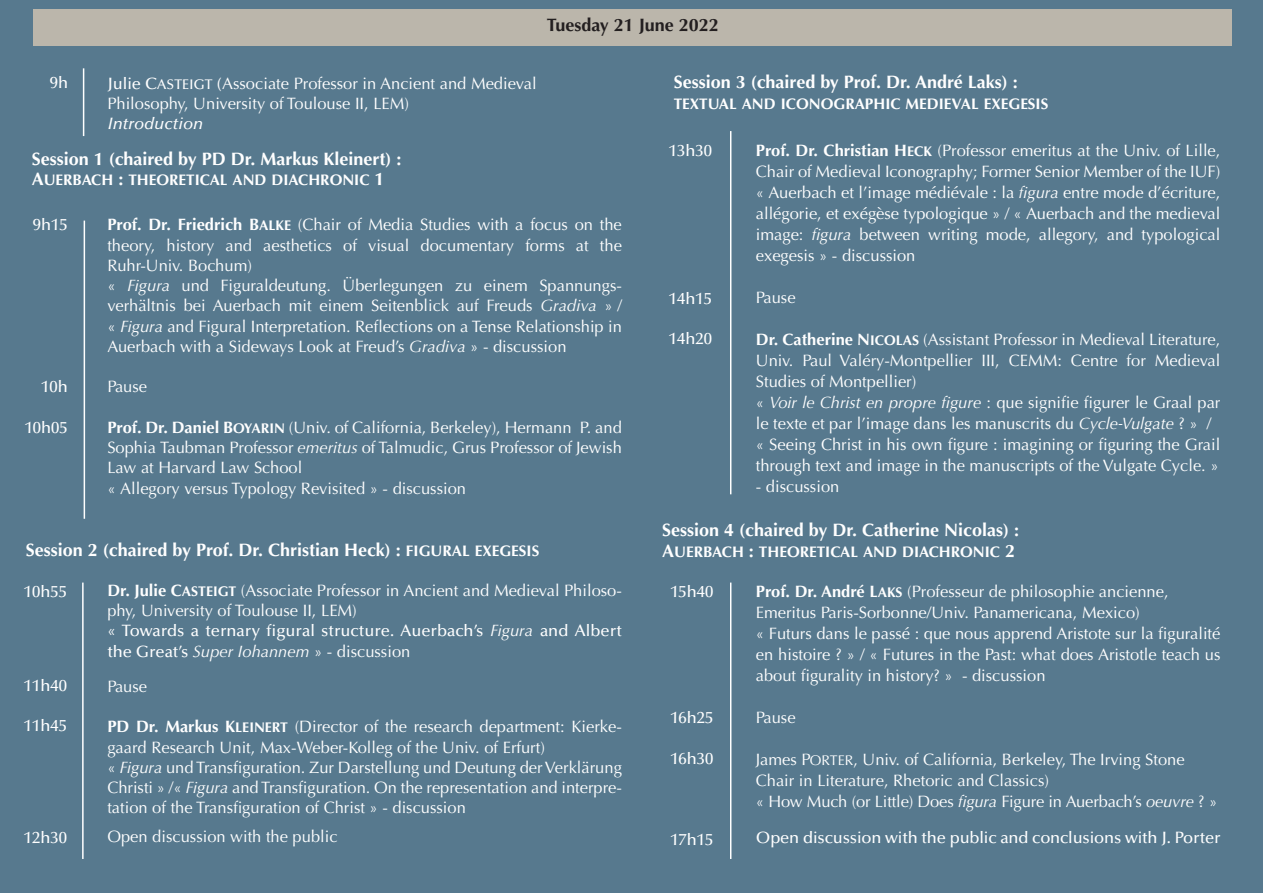
<style>
.page{position:relative;width:1263px;height:893px;background:#57798e}
.page>*{position:absolute;margin:0;border:0;box-sizing:border-box;transform-origin:0 0}
.t1{font:700 18px "Optima LT Std";color:#fff}
.t2{font:700 18px "Optima LT Std";color:#231f20}
.t3{font:16.5px/21px "Optima LT Std";color:#fff;text-align:justify}
.t4{font:500 16.5px/20.2px "Optima LT Std";color:#fff}
.t5{font:italic 500 16.5px "Optima LT Std";color:#fff}
.t6{font:15.3px "Optima LT Std Bold SC850";color:#fff}
.s1{font-weight:500}
.s2{font-family:"Optima LT Std Medium SC850"}
.s3{font-family:"Optima LT Std Medium SC850";font-size:14.1px}
.s4{font-size:18px}
.s5{font-weight:700}
.s6{font-family:"Optima LT Std Bold SC850"}
.s7{font-family:"Optima LT Std Bold SC850";font-size:14.1px}
.s8{font-style:italic}
.s9{font-family:"Optima LT Std Bold SC850";font-weight:400;font-size:15.3px}
.s10{font-weight:400;font-style:italic}
.s11{font-weight:400}
.s12{font-family:"Optima LT Std SC850"}
.s13{font-family:"Optima LT Std SC850";font-size:14.1px}
</style>
<div class="page">
<div style="left:33px;top:9px;width:1199px;height:37px;background:#bbb6ab"></div>
<hr style="left:84px;top:221px;width:1px;height:298px;background:#fff">
<hr style="left:82px;top:583px;width:2px;height:276px;background:#fff">
<hr style="left:83px;top:68px;width:1px;height:68px;background:#fff">
<hr style="left:730px;top:131px;width:1px;height:363px;background:#fff">
<hr style="left:730px;top:583px;width:1px;height:276px;background:#fff">
<p class="t4" style="left:50px;top:73px;width:20px">9h</p>
<p class="t2" style="left:547px;top:14px;width:173px">Tuesday 21 June 2022</p>
<p class="t3" style="left:107px;top:73px;width:431px"><span class="s1">Julie</span> <span class="s2">C</span><span class="s3">ASTEIGT</span> <span class="s2">(</span>Associate Professor in Ancient and Medieval</p>
<p class="t3" style="left:107px;top:93px;width:303px">Philosophy, University of Toulouse II, LEM)</p>
<p class="t5" style="left:107px;top:114px;width:97px">Introduction</p>
<p class="t1" style="left:674px;top:72px;width:345px">Session 3 (chaired by Prof. Dr. André Laks) :</p>
<p class="t6" style="left:674px;top:95px;width:376px">TEXTUAL AND ICONOGRAPHIC MEDIEVAL EXEGESIS</p>
<p class="t1" style="left:32px;top:148px;width:371px">Session 1 (chaired by PD Dr. Markus Kleinert) :</p>
<p class="t6" style="left:32px;top:171px;width:354px"><span class="s4">A</span>UERBACH <span class="s4">:</span> THEORETICAL AND DIACHRONIC <span class="s4">1</span></p>
<p class="t4" style="left:33px;top:215px;width:36px">9h15</p>
<p class="t4" style="left:41px;top:377px;width:28px">10h</p>
<p class="t4" style="left:25px;top:417px;width:45px">10h05</p>
<p class="t3" style="left:107px;top:215px;width:516px;line-height:20.2px"><span class="s5">Prof. Dr. Friedrich</span> <span class="s6">B</span><span class="s7">ALKE</span> (Chair of Media Studies with a focus on the theory, history and aesthetics of visual documentary forms at the Ruhr-Univ. Bochum)</p>
<p class="t3" style="left:107px;top:276px;width:516px;line-height:20.2px">« <span class="s8">Figura</span> und Figuraldeutung. Überlegungen zu einem Spannungs&shy;verhältnis bei Auerbach mit einem Seitenblick auf Freuds <span class="s8">Gradiva</span> » / « <span class="s8">Figura</span> and Figural Interpretation. Reflections on a Tense Relationship in Auerbach with a Sideways Look at Freud’s <span class="s8">Gradiva</span> » - discussion</p>
<p class="t3" style="left:107px;top:377px;width:41px">Pause</p>
<p class="t3" style="left:107px;top:417px;width:516px;line-height:20.2px"><span class="s5">Prof. Dr. Daniel</span> <span class="s6">B</span><span class="s7">OYARIN</span> (Univ. of California, Berkeley), Hermann P. and Sophia Taubman Professor <span class="s8">emeritus</span> of Talmudic, Grus Professor of Jewish Law at Harvard Law School</p>
<p class="t3" style="left:107px;top:478px;width:360px">« Allegory versus Typology Revisited » - discussion</p>
<p class="t1" style="left:26px;top:540px;width:515px">Session 2 (chaired by Prof. Dr. Christian Heck) : <span class="s9">FIGURAL EXEGESIS</span></p>
<p class="t4" style="left:24px;top:582px;width:45px">10h55</p>
<p class="t3" style="left:107px;top:580px;width:516px;line-height:20.2px"><span class="s5">Dr. Julie</span> <span class="s6">C</span><span class="s7">ASTEIGT</span> (Associate Professor in Ancient and Medieval Philoso&shy;phy, University of Toulouse II, LEM)</p>
<p class="t4" style="left:107px;top:621px;width:516px">« Towards a ternary figural structure. Auerbach’s <span class="s10">Figura</span> and Albert the Great’s <span class="s10">Super Iohannem</span> <span class="s11">» - discussion</span></p>
<p class="t3" style="left:107px;top:676px;width:41px">Pause</p>
<p class="t3" style="left:107px;top:717px;width:516px;line-height:20.2px"><span class="s5">PD Dr. Markus</span> <span class="s6">K</span><span class="s7">LEINERT</span> (Director of the research department: Kierke&shy;gaard Research Unit, Max-Weber-Kolleg of the Univ. of Erfurt)</p>
<p class="t3" style="left:107px;top:757px;width:516px;line-height:20.2px">« <span class="s8">Figura</span> und Transfiguration. Zur Darstellung und Deutung der Verklärung Christi » /« <span class="s8">Figura</span> and Transfiguration. On the representation and interpre&shy;tation of the Transfiguration of Christ » - discussion</p>
<p class="t3" style="left:107px;top:826px;width:232px">Open discussion with the public</p>
<p class="t4" style="left:24px;top:675px;width:45px">11h40</p>
<p class="t4" style="left:24px;top:716px;width:45px">11h45</p>
<p class="t4" style="left:24px;top:828px;width:45px">12h30</p>
<p class="t4" style="left:669px;top:140px;width:45px">13h30</p>
<p class="t4" style="left:669px;top:288px;width:45px">14h15</p>
<p class="t4" style="left:669px;top:329px;width:45px">14h20</p>
<p class="t3" style="left:756px;top:140px;width:466px"><span class="s5">Prof. Dr. Christian H</span><span class="s7">ECK</span> (Professor emeritus at the Univ. of Lille,<br>Chair of Medieval Iconography; Former Senior Member of the IUF)</p>
<p class="t3" style="left:756px;top:182px;width:466px">« Auerbach et l’image médiévale : la <span class="s8">figura</span> entre mode d’écriture, allégorie, et exégèse typologique » / « Auerbach and the medieval image: <span class="s8">figura</span> between writing mode, allegory, and typological exegesis » - discussion</p>
<p class="t3" style="left:756px;top:287px;width:41px">Pause</p>
<p class="t3" style="left:756px;top:329px;width:466px"><span class="s5">Dr. Catherine</span> <span class="s6">N</span> <span class="s7">ICOLAS</span> (Assistant Professor in Medieval Literature, Univ. Paul Valéry-Montpellier III, CEMM: Centre for Medieval Studies of Montpellier)</p>
<p class="t3" style="left:756px;top:392px;width:466px">« <span class="s8">Voir le Christ en propre figure</span> : que signifie figurer le Graal par le texte et par l’image dans les manuscrits du <span class="s8">Cycle-Vulgate</span> ? » /</p>
<p class="t3" style="left:756px;top:434px;width:466px">« Seeing Christ in his own figure : imagining or figuring the Grail through text and image in the manuscripts of the Vulgate Cycle. »</p>
<p class="t3" style="left:756px;top:476px;width:85px">- discussion</p>
<p class="t1" style="left:662px;top:520px;width:358px">Session 4 (chaired by Dr. Catherine Nicolas) :</p>
<p class="t6" style="left:662px;top:543px;width:354px"><span class="s4">A</span>UERBACH <span class="s4">:</span> THEORETICAL AND DIACHRONIC <span class="s4">2</span></p>
<p class="t4" style="left:670px;top:582px;width:45px">15h40</p>
<p class="t3" style="left:756px;top:581px;width:414px"><span class="s5">Prof. Dr. André</span> <span class="s6">L</span><span class="s7">AKS</span> <span class="s12">(</span>Professeur de philosophie ancienne,<br>Emeritus Paris-Sorbonne/Univ. Panamericana, Mexico)</p>
<p class="t3" style="left:756px;top:623px;width:466px">« Futurs dans le passé : que nous apprend Aristote sur la figuralité en histoire ? » / « Futures in the Past: what does Aristotle teach us about figurality in history? » - discussion</p>
<p class="t3" style="left:756px;top:707px;width:41px">Pause</p>
<p class="t3" style="left:756px;top:749px;width:463px;text-align:left">James P<span class="s13">ORTER</span><span class="s12">,</span> Univ. of California, Berkeley, The Irving Stone<br>Chair in Literature, Rhetoric and Classics)<br>« How Much (or Little) Does <span class="s8">figura</span> Figure in Auerbach’s <span class="s8">oeuvre</span> ? »</p>
<p class="t4" style="left:756px;top:827px;width:466px">Open discussion with the public and conclusions with J. Porter</p>
<p class="t4" style="left:670px;top:708px;width:45px">16h25</p>
<p class="t4" style="left:670px;top:749px;width:45px">16h30</p>
<p class="t4" style="left:670px;top:830px;width:45px">17h15</p>
</div>
